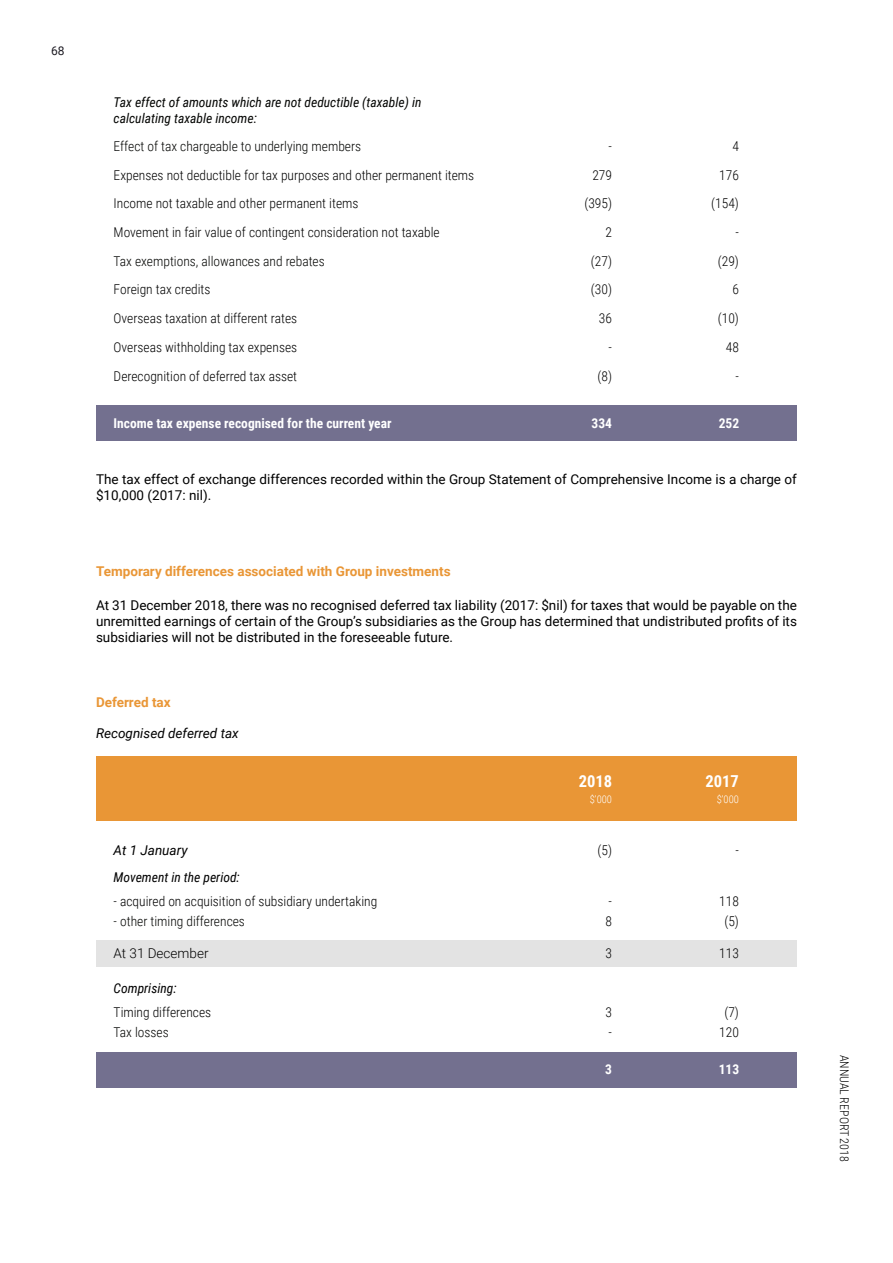
<style>
.page{position:relative;width:893px;height:1263px;background:#fff}
.page>*{position:absolute;margin:0;border:0;box-sizing:border-box;transform-origin:0 0}
.t1{font:700 16.5px "Roboto Condensed";color:#fff}
.t2{font:300 13.5px "Roboto Condensed";color:#000}
.t3{font:13.5px/16.2px "Roboto";color:#000}
.t4{font:300 13.5px "Roboto Condensed";color:#040503}
.t5{font:italic 13.5px "Roboto Condensed";color:#040503}
.t6{font:700 13.5px "Roboto";color:#e99636}
.t7{font:700 13.5px "Roboto Condensed";color:#fff}
.t8{font:italic 13.5px "Roboto";color:#000}
.t9{font:italic 13.5px "Roboto Condensed";color:#000}
.t10{font:300 13.5px "Roboto";color:#000}
.t11{font:300 12px "Roboto Condensed";color:#000}
.t12{font:12px "Roboto";color:#1d1b23}
.t13{font:300 10.5px "Roboto Condensed";color:#fff}
</style>
<div class="page">
<div style="left:96px;top:406px;width:701px;height:35px;background:#73708f"></div>
<div style="left:96px;top:940px;width:701px;height:27px;background:#e3e3e3"></div>
<div style="left:96px;top:757px;width:701px;height:64px;background:#e99636"></div>
<div style="left:96px;top:1052px;width:701px;height:36px;background:#73708f"></div>
<p class="t12" style="left:51px;top:43px;width:15px">68</p>
<p class="t5" style="left:114px;top:92px;width:309px">Tax effect of amounts which are not deductible (taxable) in</p>
<p class="t5" style="left:114px;top:109px;width:145px">calculating taxable income:</p>
<p class="t4" style="left:114px;top:137px;width:249px">Effect of tax chargeable to underlying members</p>
<p class="t2" style="left:609px;top:137px;width:5px">-</p>
<p class="t2" style="left:732px;top:137px;width:8px">4</p>
<p class="t2" style="left:114px;top:165px;width:362px">Expenses not deductible for tax purposes and other permanent items</p>
<p class="t2" style="left:592px;top:165px;width:21px">279</p>
<p class="t2" style="left:719px;top:165px;width:21px">176</p>
<p class="t2" style="left:114px;top:194px;width:246px">Income not taxable and other permanent items</p>
<p class="t2" style="left:584px;top:194px;width:29px">(395)</p>
<p class="t2" style="left:711px;top:194px;width:29px">(154)</p>
<p class="t2" style="left:114px;top:223px;width:328px">Movement in fair value of contingent consideration not taxable</p>
<p class="t2" style="left:605px;top:223px;width:8px">2</p>
<p class="t2" style="left:735px;top:223px;width:5px">-</p>
<p class="t4" style="left:114px;top:251px;width:213px">Tax exemptions, allowances and rebates</p>
<p class="t2" style="left:591px;top:251px;width:23px">(27)</p>
<p class="t2" style="left:718px;top:251px;width:23px">(29)</p>
<p class="t2" style="left:114px;top:280px;width:98px">Foreign tax credits</p>
<p class="t2" style="left:591px;top:280px;width:23px">(30)</p>
<p class="t2" style="left:732px;top:280px;width:8px">6</p>
<p class="t2" style="left:114px;top:309px;width:185px">Overseas taxation at different rates</p>
<p class="t2" style="left:599px;top:309px;width:15px">36</p>
<p class="t2" style="left:718px;top:309px;width:23px">(10)</p>
<p class="t2" style="left:114px;top:337px;width:185px">Overseas withholding tax expenses</p>
<p class="t2" style="left:114px;top:366px;width:185px">Derecognition of deferred tax asset</p>
<p class="t2" style="left:609px;top:337px;width:5px">-</p>
<p class="t2" style="left:598px;top:366px;width:16px">(8)</p>
<p class="t2" style="left:726px;top:337px;width:15px">48</p>
<p class="t2" style="left:735px;top:366px;width:5px">-</p>
<p class="t7" style="left:114px;top:413px;width:279px">Income tax expense recognised for the current year</p>
<p class="t7" style="left:592px;top:413px;width:22px">334</p>
<p class="t7" style="left:719px;top:413px;width:22px">252</p>
<p class="t3" style="left:96px;top:471px;width:702px">The tax effect of exchange differences recorded within the Group Statement of Comprehensive Income is a charge of $10,000 (2017: nil).</p>
<p class="t6" style="left:96px;top:562px;width:356px">Temporary differences associated with Group investments</p>
<p class="t3" style="left:96px;top:597px;width:702px;text-align:justify">At 31 December 2018, there was no recognised deferred tax liability (2017: $nil) for taxes that would be payable on the unremitted earnings of certain of the Group’s subsidiaries as the Group has determined that undistributed profits of its subsidiaries will not be distributed in the foreseeable future.</p>
<p class="t6" style="left:96px;top:692px;width:76px">Deferred tax</p>
<p class="t8" style="left:96px;top:724px;width:144px">Recognised deferred tax</p>
<p class="t8" style="left:114px;top:841px;width:76px">At 1 January</p>
<p class="t9" style="left:114px;top:867px;width:128px">Movement in the period:</p>
<p class="t2" style="left:114px;top:891px;width:265px">- acquired on acquisition of subsidiary undertaking</p>
<p class="t4" style="left:114px;top:911px;width:133px">- other timing differences</p>
<p class="t10" style="left:114px;top:943px;width:96px">At 31 December</p>
<p class="t9" style="left:114px;top:978px;width:64px">Comprising:</p>
<p class="t2" style="left:114px;top:1002px;width:99px">Timing differences</p>
<p class="t4" style="left:114px;top:1022px;width:57px">Tax losses</p>
<p class="t1" style="left:579px;top:769px;width:35px">2018</p>
<p class="t1" style="left:705px;top:769px;width:35px">2017</p>
<p class="t13" style="left:590px;top:792px;width:24px">$’000</p>
<p class="t13" style="left:717px;top:792px;width:24px">$’000</p>
<p class="t2" style="left:598px;top:841px;width:16px">(5)</p>
<p class="t2" style="left:609px;top:891px;width:5px">-</p>
<p class="t2" style="left:605px;top:911px;width:8px">8</p>
<p class="t2" style="left:735px;top:841px;width:5px">-</p>
<p class="t2" style="left:719px;top:891px;width:21px">118</p>
<p class="t2" style="left:724px;top:911px;width:16px">(5)</p>
<p class="t2" style="left:605px;top:943px;width:8px">3</p>
<p class="t2" style="left:719px;top:943px;width:21px">113</p>
<p class="t2" style="left:605px;top:1002px;width:8px">3</p>
<p class="t2" style="left:609px;top:1022px;width:5px">-</p>
<p class="t2" style="left:724px;top:1002px;width:16px">(7)</p>
<p class="t2" style="left:719px;top:1022px;width:21px">120</p>
<p class="t7" style="left:605px;top:1060px;width:8px">3</p>
<p class="t7" style="left:719px;top:1060px;width:22px">113</p>
<p class="t11" style="left:853px;top:1054px;width:109px;rotate:90deg">ANNUAL REPORT 2018</p>
</div>
